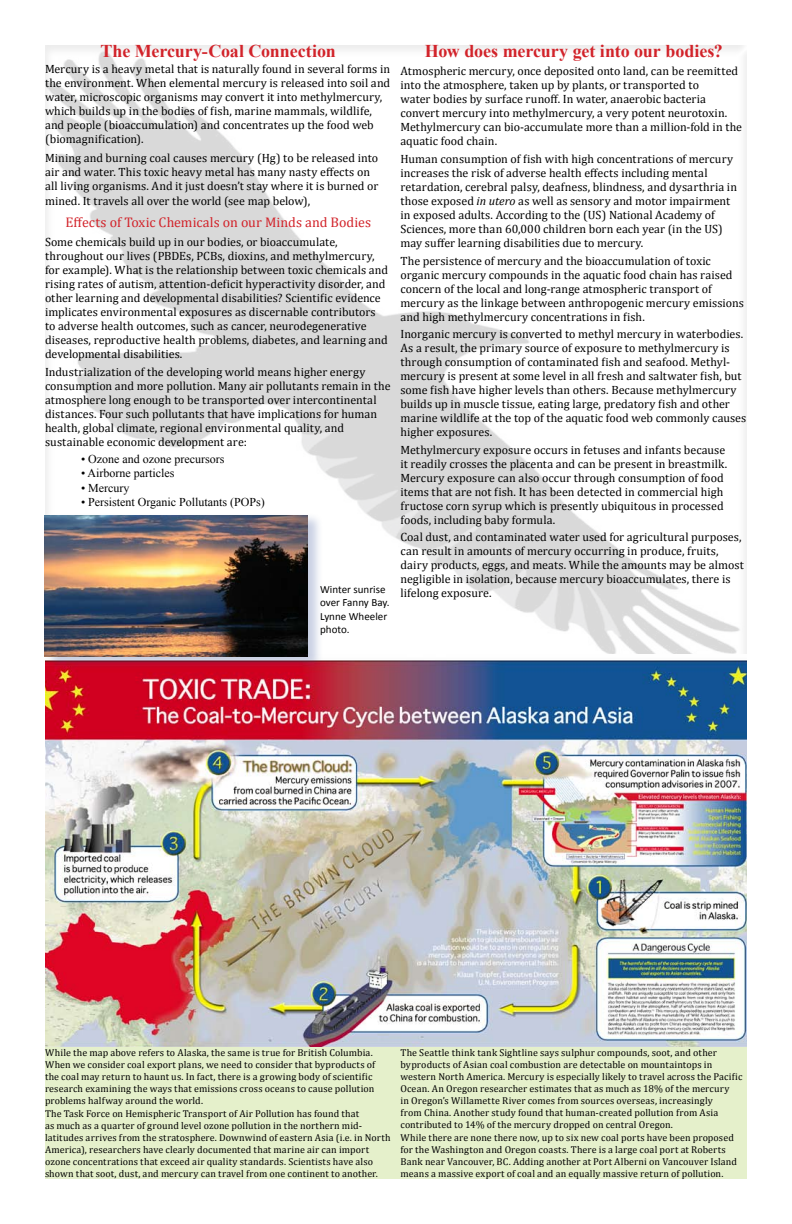
<style>
.page{position:relative;width:792px;height:1224px;background:#fff}
.page>*{position:absolute;margin:0;border:0;box-sizing:border-box;transform-origin:0 0}
.t1{font:700 18px "Times New Roman";letter-spacing:-.01em;color:#d2232a}
.t2{font:14px "Cambria";letter-spacing:.005em;color:#d2232a}
.t3{font:12px/14px "Cambria";letter-spacing:.005em;color:#000}
.t4{font:12px "Times New Roman";color:#000}
.t5{font:11px/13.2px "Calibri";color:#000}
.t6{font:10px/12px "Cambria";letter-spacing:.01em;color:#000}
.s1{font-style:italic}
</style>
<div class="page">
<div style="left:44px;top:44px;width:704px;height:640px;background:#000;opacity:.5"></div>
<img style="left:45px;top:654px;width:702px;height:394px">
<div style="left:45px;top:1048px;width:702px;height:131px;background:#e5f0cb"></div>
<div style="left:45px;top:512px;width:278px;height:158px;background:#25408f;opacity:.25"></div>
<img style="left:45px;top:516px;width:262px;height:141px">
<h1 class="t1" style="left:101px;top:39px;width:237px">The Mercury-Coal Connection</h1>
<p class="t3" style="left:45px;top:62px;width:347px">Mercury is a heavy metal that is naturally found in several forms in the environment. When elemental mercury is released into soil and water, microscopic organisms may convert it into methylmercury, which builds up in the bodies of fish, marine mammals, wildlife, and people (bioaccumulation) and concentrates up the food web (biomagnification).</p>
<p class="t3" style="left:45px;top:150px;width:335px;line-height:14.3px">Mining and burning coal causes mercury (Hg) to be released into air and water. This toxic heavy metal has many nasty effects on all living organisms. And it just doesn’t stay where it is burned or mined. It travels all over the world (see map below),</p>
<p class="t2" style="left:65px;top:214px;width:307px">Effects of Toxic Chemicals on our Minds and Bodies</p>
<p class="t3" style="left:45px;top:235px;width:345px">Some chemicals build up in our bodies, or bioaccumulate, throughout our lives (PBDEs, PCBs, dioxins, and methylmercury, for example). What is the relationship between toxic chemicals and rising rates of autism, attention-deficit hyperactivity disorder, and other learning and developmental disabilities? Scientific evidence implicates environmental exposures as discernable contributors to adverse health outcomes, such as cancer, neurodegenerative diseases, reproductive health problems, diabetes, and learning and developmental disabilities.</p>
<p class="t3" style="left:45px;top:365px;width:347px">Industrialization of the developing world means higher energy consumption and more pollution. Many air pollutants remain in the atmosphere long enough to be transported over intercontinental distances. Four such pollutants that have implications for human health, global climate, regional environmental quality, and sustainable economic development are:</p>
<p class="t4" style="left:81px;top:451px;width:145px">• Ozone and ozone precursors</p>
<p class="t4" style="left:81px;top:465px;width:95px">• Airborne particles</p>
<p class="t4" style="left:81px;top:480px;width:50px">• Mercury</p>
<p class="t4" style="left:81px;top:494px;width:185px">• Persistent Organic Pollutants (POPs)</p>
<p class="t5" style="left:320px;top:582px;width:71px">Winter sunrise over Fanny Bay.<br>Lynne Wheeler photo.</p>
<h1 class="t1" style="left:425px;top:39px;width:299px">How does mercury get into our bodies?</h1>
<p class="t3" style="left:400px;top:64px;width:343px">Atmospheric mercury, once deposited onto land, can be reemitted into the atmosphere, taken up by plants, or transported to<br>water bodies by surface runoff. In water, anaerobic bacteria convert mercury into methylmercury, a very potent neurotoxin.<br>Methylmercury can bio-accumulate more than a million-fold in the aquatic food chain.</p>
<p class="t3" style="left:400px;top:152px;width:338px">Human consumption of fish with high concentrations of mercury increases the risk of adverse health effects including mental retardation, cerebral palsy, deafness, blindness, and dysarthria in those exposed <span class="s1">in utero</span> as well as sensory and motor impairment in exposed adults. According to the (US) National Academy of Sciences, more than 60,000 children born each year (in the US) may suffer learning disabilities due to mercury.</p>
<p class="t3" style="left:400px;top:253px;width:345px">The persistence of mercury and the bioaccumulation of toxic organic mercury compounds in the aquatic food chain has raised concern of the local and long-range atmospheric transport of mercury as the linkage between anthropogenic mercury emissions and high methylmercury concentrations in fish.</p>
<p class="t3" style="left:400px;top:327px;width:347px">Inorganic mercury is converted to methyl mercury in waterbodies.<br>As a result, the primary source of exposure to methylmercury is through consumption of contaminated fish and seafood. Methyl&shy;mercury is present at some level in all fresh and saltwater fish, but some fish have higher levels than others. Because methylmercury builds up in muscle tissue, eating large, predatory fish and other marine wildlife at the top of the aquatic food web commonly causes higher exposures.</p>
<p class="t3" style="left:400px;top:443px;width:328px">Methylmercury exposure occurs in fetuses and infants because it readily crosses the placenta and can be present in breastmilk.<br>Mercury exposure can also occur through consumption of food items that are not fish. It has been detected in commercial high fructose corn syrup which is presently ubiquitous in processed foods, including baby formula.</p>
<p class="t3" style="left:400px;top:530px;width:345px">Coal dust, and contaminated water used for agricultural purposes, can result in amounts of mercury occurring in produce, fruits, dairy products, eggs, and meats. While the amounts may be almost negligible in isolation, because mercury bioaccumulates, there is lifelong exposure.</p>
<p class="t6" style="left:45px;top:1046px;width:332px">While the map above refers to Alaska, the same is true for British Columbia.<br>When we consider coal export plans, we need to consider that byproducts of the coal may return to haunt us. In fact, there is a growing body of scientific research examining the ways that emissions cross oceans to cause pollution problems halfway around the world.</p>
<p class="t6" style="left:45px;top:1108px;width:347px">The Task Force on Hemispheric Transport of Air Pollution has found that<br>as much as a quarter of ground level ozone pollution in the northern mid&shy;latitudes arrives from the stratosphere. Downwind of eastern Asia (i.e. in North America), researchers have clearly documented that marine air can import ozone concentrations that exceed air quality standards. Scientists have also shown that soot, dust, and mercury can travel from one continent to another.</p>
<p class="t6" style="left:400px;top:1046px;width:343px">The Seattle think tank Sightline says sulphur compounds, soot, and other byproducts of Asian coal combustion are detectable on mountaintops in western North America. Mercury is especially likely to travel across the Pacific Ocean. An Oregon researcher estimates that as much as 18% of the mercury<br>in Oregon’s Willamette River comes from sources overseas, increasingly<br>from China. Another study found that human-created pollution from Asia contributed to 14% of the mercury dropped on central Oregon.</p>
<p class="t6" style="left:400px;top:1132px;width:338px">While there are none there now, up to six new coal ports have been proposed for the Washington and Oregon coasts. There is a large coal port at Roberts Bank near Vancouver, BC. Adding another at Port Alberni on Vancouver Island means a massive export of coal and an equally massive return of pollution.</p>
</div>
